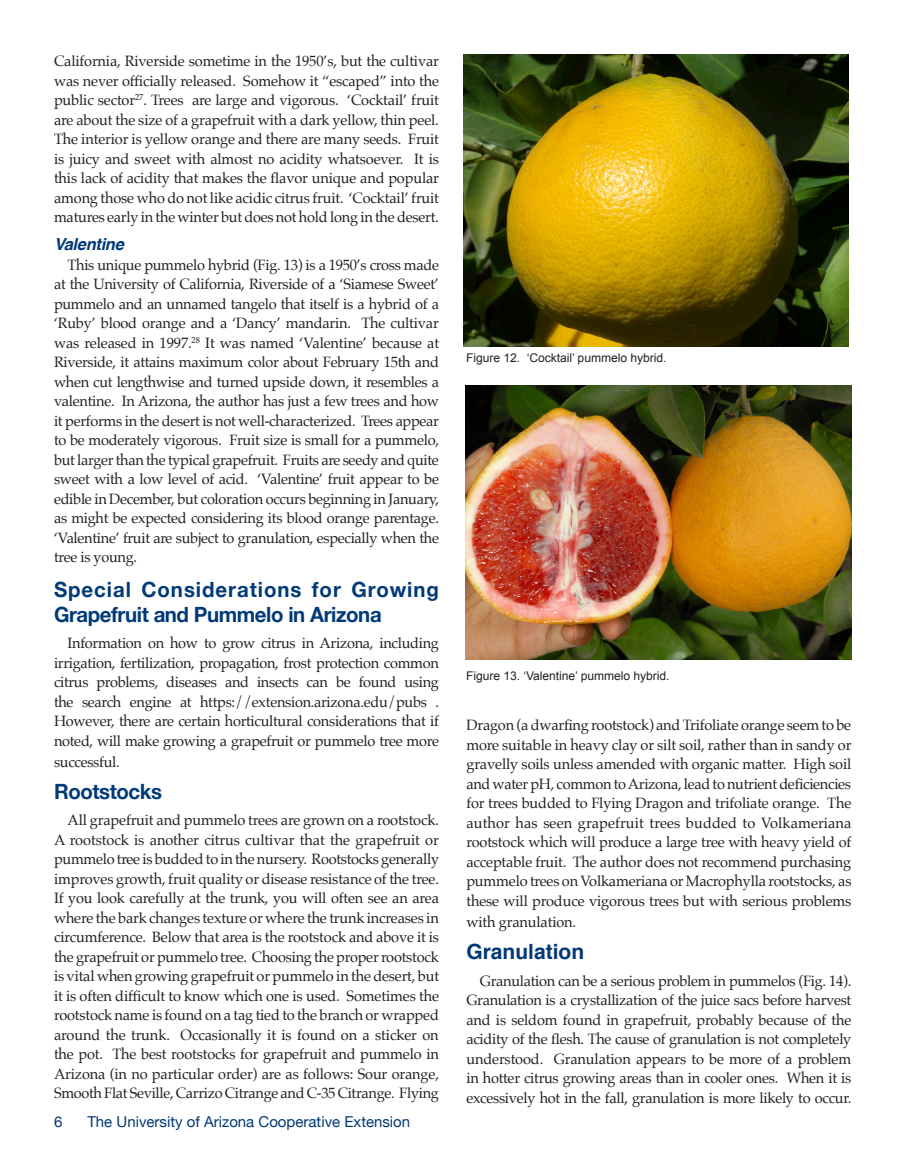
<style>
.page{position:relative;width:905px;height:1175px;background:#fff}
.page>*{position:absolute;margin:0;border:0;box-sizing:border-box;transform-origin:0 0}
.Subhead_1{font:700 21px/25.2px "Helvetica Neue";letter-spacing:.045em;color:#013a78}
.Header_1{font:700 21px "Helvetica";color:#013976}
.Subhead_1-2{font:700 21px "Helvetica Neue";letter-spacing:-.02em;color:#013a78}
.Body_text{font:italic 700 16.5px "Helvetica";letter-spacing:-.02em;color:#013976}
.Body_text-2{font:15px/19.5px "Palatino";letter-spacing:-.02em;color:#231f20;text-align:justify}
.t1{font:15px "Helvetica Neue";color:#013775}
.t2{font:12px "Arial";color:#231f20}
</style>
<div class="page">
<img style="left:464px;top:54px;width:384px;height:292px">
<img style="left:465px;top:385px;width:386px;height:274px">
<p class="Body_text-2" style="left:54px;top:51px;width:386px">California, Riverside sometime in the 1950’s, but the cultivar was never officially released. Somehow it “escaped” into the public sector<sup>27</sup>. Trees are large and vigorous. ‘Cocktail’ fruit are about the size of a grapefruit with a dark yellow, thin peel.<br>The interior is yellow orange and there are many seeds. Fruit is juicy and sweet with almost no acidity whatsoever. It is this lack of acidity that makes the flavor unique and popular among those who do not like acidic citrus fruit. ‘Cocktail’ fruit matures early in the winter but does not hold long in the desert.</p>
<p class="Body_text" style="left:54px;top:231px;width:71px">Valentine</p>
<p class="Body_text-2" style="left:54px;top:255px;width:386px;text-indent:14px">This unique pummelo hybrid (Fig. 13) is a 1950’s cross made at the University of California, Riverside of a ‘Siamese Sweet’ pummelo and an unnamed tangelo that itself is a hybrid of a ‘Ruby’ blood orange and a ‘Dancy’ mandarin. The cultivar was released in 1997.<sup>28</sup> It was named ‘Valentine’ because at Riverside, it attains maximum color about February 15th and when cut lengthwise and turned upside down, it resembles a valentine. In Arizona, the author has just a few trees and how it performs in the desert is not well-characterized. Trees appear to be moderately vigorous. Fruit size is small for a pummelo, but larger than the typical grapefruit. Fruits are seedy and quite sweet with a low level of acid. ‘Valentine’ fruit appear to be edible in December, but coloration occurs beginning in January, as might be expected considering its blood orange parentage. ‘Valentine’ fruit are subject to granulation, especially when the tree is young.</p>
<p class="Subhead_1" style="left:54px;top:577px;width:386px">Special Considerations for Growing<br>Grapefruit and Pummelo in Arizona</p>
<p class="Body_text-2" style="left:54px;top:633px;width:386px;text-indent:14px">Information on how to grow citrus in Arizona, including irrigation, fertilization, propagation, frost protection common citrus problems, diseases and insects can be found using the search engine at https://extension.arizona.edu/pubs .<br>However, there are certain horticultural considerations that if noted, will make growing a grapefruit or pummelo tree more</p>
<p class="Body_text-2" style="left:54px;top:752px;width:67px">successful.</p>
<p class="Subhead_1-2" style="left:54px;top:775px;width:109px">Rootstocks</p>
<p class="Body_text-2" style="left:54px;top:810px;width:386px;text-indent:14px">All grapefruit and pummelo trees are grown on a rootstock.<br>A rootstock is another citrus cultivar that the grapefruit or pummelo tree is budded to in the nursery. Rootstocks generally improves growth, fruit quality or disease resistance of the tree.<br>If you look carefully at the trunk, you will often see an area where the bark changes texture or where the trunk increases in circumference. Below that area is the rootstock and above it is the grapefruit or pummelo tree. Choosing the proper rootstock is vital when growing grapefruit or pummelo in the desert, but it is often difficult to know which one is used. Sometimes the rootstock name is found on a tag tied to the branch or wrapped around the trunk. Occasionally it is found on a sticker on the pot. The best rootstocks for grapefruit and pummelo in Arizona (in no particular order) are as follows: Sour orange, Smooth Flat Seville, Carrizo Citrange and C-35 Citrange. Flying</p>
<p class="t1" style="left:54px;top:1110px;width:10px">6</p>
<p class="t1" style="left:87px;top:1111px;width:324px">The University of Arizona Cooperative Extension</p>
<p class="t2" style="left:466px;top:350px;width:202px">Figure 12. ‘Cocktail’ pummelo hybrid.</p>
<p class="t2" style="left:466px;top:668px;width:205px">Figure 13. ‘Valentine’ pummelo hybrid.</p>
<p class="Body_text-2" style="left:466px;top:715px;width:386px">Dragon (a dwarfing rootstock) and Trifoliate orange seem to be more suitable in heavy clay or silt soil, rather than in sandy or gravelly soils unless amended with organic matter. High soil and water pH, common to Arizona, lead to nutrient deficiencies for trees budded to Flying Dragon and trifoliate orange. The author has seen grapefruit trees budded to Volkameriana rootstock which will produce a large tree with heavy yield of acceptable fruit. The author does not recommend purchasing pummelo trees on Volkameriana or Macrophylla rootstocks, as these will produce vigorous trees but with serious problems</p>
<p class="Body_text-2" style="left:466px;top:912px;width:111px">with granulation.</p>
<p class="Header_1" style="left:466px;top:935px;width:119px">Granulation</p>
<p class="Body_text-2" style="left:466px;top:970px;width:386px;text-indent:14px">Granulation can be a serious problem in pummelos (Fig. 14).<br>Granulation is a crystallization of the juice sacs before harvest and is seldom found in grapefruit, probably because of the acidity of the flesh. The cause of granulation is not completely understood. Granulation appears to be more of a problem in hotter citrus growing areas than in cooler ones. When it is excessively hot in the fall, granulation is more likely to occur.</p>
</div>
